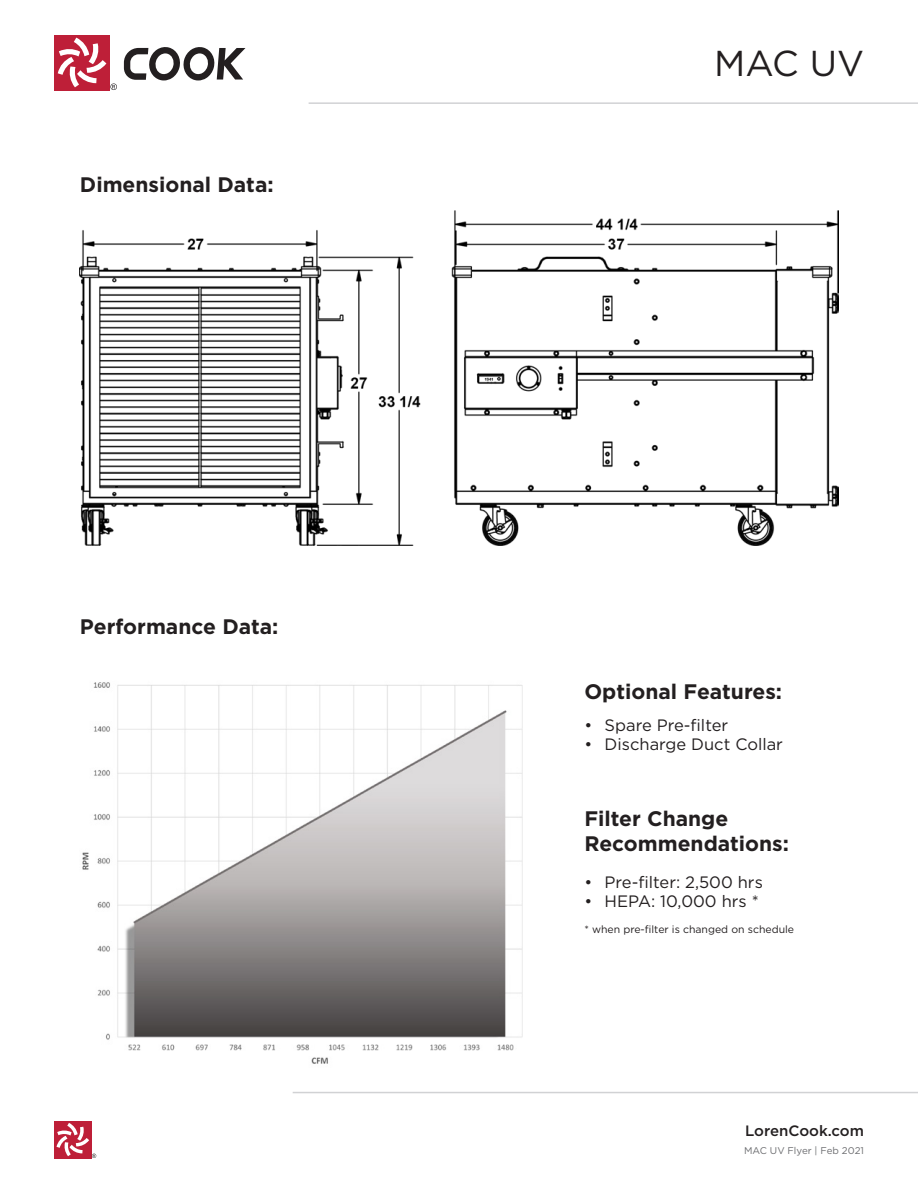
<style>
.page{position:relative;width:918px;height:1188px;background:#fff}
.page>*{position:absolute;margin:0;border:0;box-sizing:border-box;transform-origin:0 0}
.t1{font:36px "Gotham";color:#231f20}
.t2{font:700 21px/25.2px "Gotham";color:#231f20}
.t3{font:16.5px "Gotham";color:#231f20}
.t4{font:500 15px "Gotham";color:#231f20}
.t5{font:10.5px "Gotham";color:#231f20}
.t6{font:9.75px "Gotham";color:#6c6d70}
</style>
<div class="page">
<hr style="left:309px;top:102px;width:609px;height:2px;background:#d1d2d4">
<img style="left:80px;top:210px;width:758px;height:335px">
<img style="left:82px;top:682px;width:441px;height:382px">
<hr style="left:293px;top:1092px;width:625px;height:1px;background:#d1d2d4">
<div style="left:54px;top:35px;width:55px;height:56px;background:#be1f38"></div>
<svg style="left:58px;top:38px;width:59px;height:52px"></svg>
<svg style="left:124px;top:47px;width:122px;height:33px"></svg>
<div style="left:54px;top:1121px;width:37px;height:37px;background:#be1f38"></div>
<svg style="left:56px;top:1123px;width:40px;height:35px"></svg>
<p class="t2" style="left:80px;top:172px;width:195px">Dimensional Data:</p>
<p class="t2" style="left:80px;top:614px;width:200px">Performance Data:</p>
<p class="t1" style="left:714px;top:41px;width:151px">MAC UV</p>
<p class="t2" style="left:584px;top:678px;width:199px">Optional Features:</p>
<p class="t3" style="left:584px;top:714px;width:145px">• Spare Pre-filter</p>
<p class="t3" style="left:584px;top:734px;width:200px">• Discharge Duct Collar</p>
<p class="t2" style="left:584px;top:805px;width:206px">Filter Change<br>Recommendations:</p>
<p class="t3" style="left:584px;top:871px;width:180px">• Pre-filter: 2,500 hrs</p>
<p class="t3" style="left:584px;top:891px;width:176px">• HEPA: 10,000 hrs *</p>
<p class="t5" style="left:584px;top:922px;width:211px">* when pre-filter is changed on schedule</p>
<p class="t4" style="left:745px;top:1121px;width:120px">LorenCook.com</p>
<p class="t6" style="left:744px;top:1145px;width:121px">MAC UV Flyer | Feb 2021</p>
</div>
